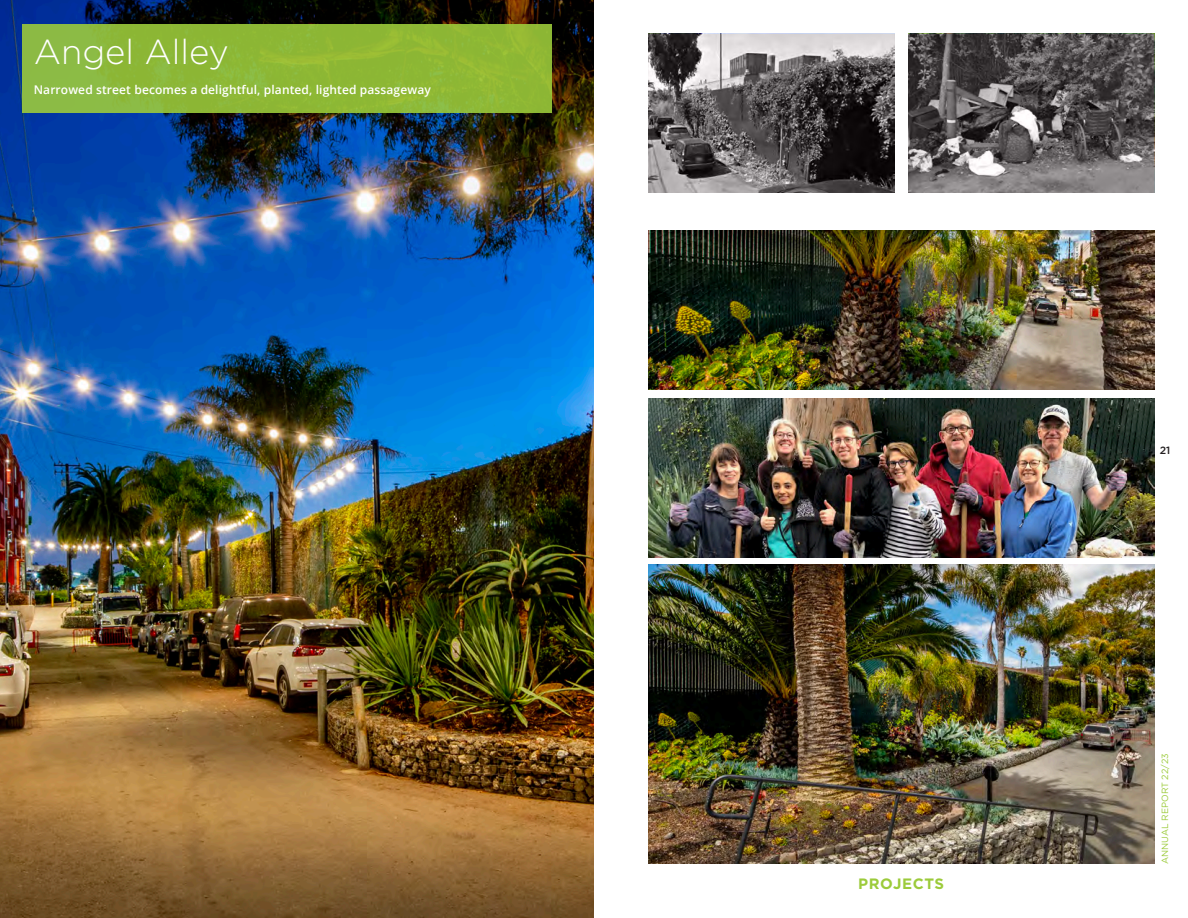
<style>
.page{position:relative;width:1188px;height:918px;background:#fff}
.page>*{position:absolute;margin:0;border:0;box-sizing:border-box;transform-origin:0 0}
.t1{font:300 34.65px "Gotham";color:#fff}
.t2{font:700 15px "Gotham";letter-spacing:.04em;color:#9ccb3b}
.t3{font:600 12px "Open Sans";letter-spacing:.01em;color:#fff}
.t4{font:500 10.5px "Gotham";color:#231f20}
.t5{font:9px "Gotham";color:#9ccb3b}
</style>
<div class="page">
<img style="left:0;top:0;width:594px;height:918px">
<img style="left:648px;top:34px;width:246px;height:159px">
<img style="left:908px;top:34px;width:246px;height:159px">
<img style="left:648px;top:398px;width:506px;height:159px">
<img style="left:648px;top:230px;width:506px;height:159px">
<img style="left:648px;top:565px;width:506px;height:299px">
<div style="left:23px;top:24px;width:529px;height:88px;background:linear-gradient(to right,#8bb93f,#91b831)"></div>
<h1 class="t1" style="left:34px;top:33px;width:197px">Angel Alley</h1>
<p class="t3" style="left:34px;top:81px;width:399px">Narrowed street becomes a delightful, planted, lighted passageway</p>
<p class="t2" style="left:858px;top:875px;width:88px">PROJECTS</p>
<p class="t4" style="left:1160px;top:444px;width:12px">21</p>
<p class="t5" style="left:1159px;top:864px;width:112px;rotate:-90deg">ANNUAL REPORT 22/23</p>
</div>
